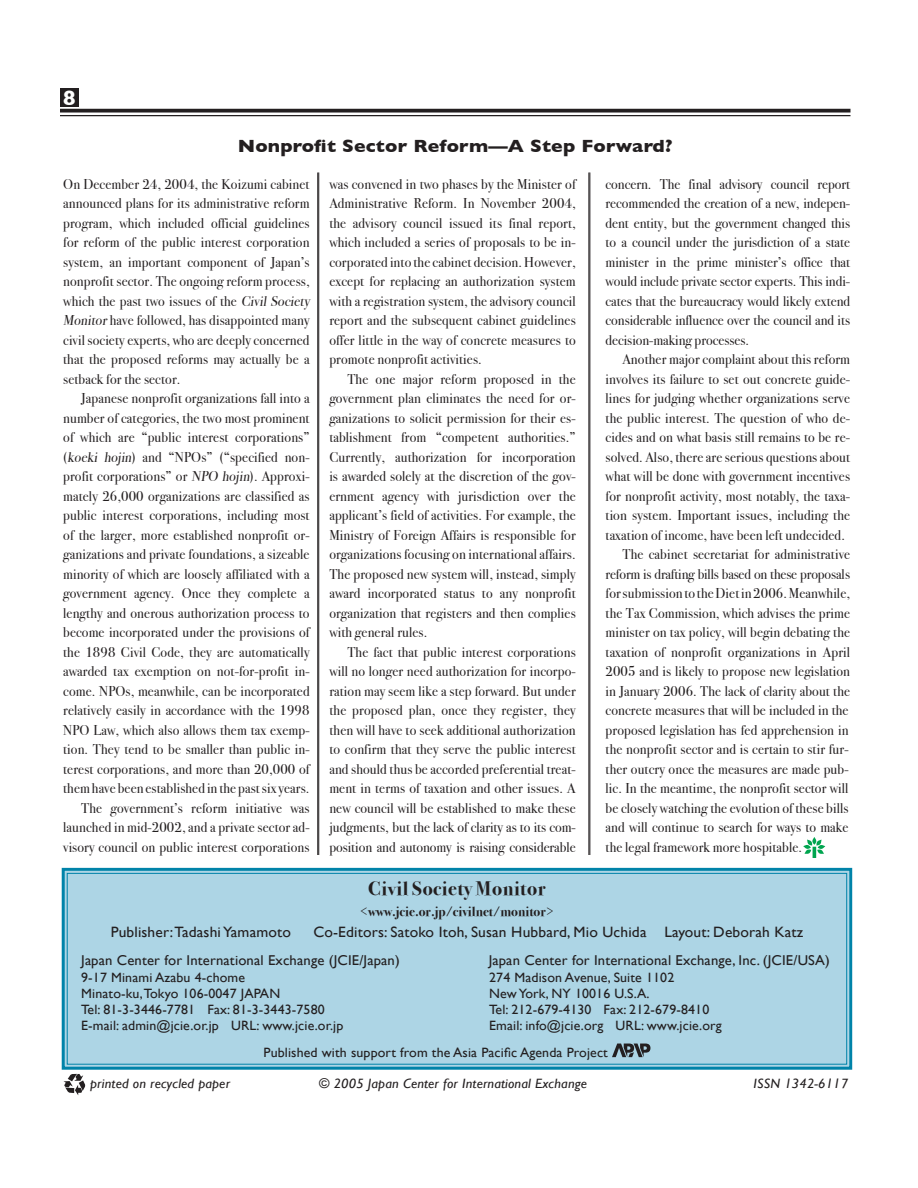
<style>
.page{position:relative;width:918px;height:1188px;background:#fff}
.page>*{position:absolute;margin:0;border:0;box-sizing:border-box;transform-origin:0 0}
.t1{font:700 21px "Gill Sans";color:#fff}
.t2{font:19.5px "Bodoni Svty Two ITCTT Bold";letter-spacing:.025em;color:#231f20}
.t3{font:700 18px "Gill Sans";letter-spacing:.01em;color:#231f20;scale:1.07 1}
.t4{font:15px "Gill Sans";letter-spacing:.01em;color:#231f20}
.t5{font:14.25px/19.5px "Bodoni Svty Two ITCTT Book";letter-spacing:.01em;color:#231f20;text-align:justify}
.t6{font:14.25px "Gill Sans";letter-spacing:.01em;color:#231f20}
.t7{font:14.25px "Bodoni Svty Two ITCTT Book";letter-spacing:-.01em;color:#231f20}
.t8{font:13.5px/27px "Gill Sans";letter-spacing:.01em;color:#231f20}
.t9{font:italic 13.5px "Gill Sans";letter-spacing:.01em;color:#231f20;scale:1.05 1}
.t10{font:13.5px "Bodoni Svty Two ITCTT Bold";color:#231f20}
.s1{font-size:18.6px}
</style>
<div class="page">
<svg style="left:60px;top:109px;width:790px;height:4px;background:#3d3a3b"></svg>
<hr style="left:60px;top:115px;width:790px;height:1px;background:#231f20">
<div style="left:60px;top:88px;width:18px;height:18px;background:#231f20"></div>
<div style="left:61px;top:867px;width:792px;height:203px;background:#add5e5"></div>
<div style="left:67px;top:873px;width:780px;height:192px;border:1px solid #0083a9"></div>
<svg style="left:64px;top:1073px;width:21px;height:22px"></svg>
<hr style="left:318px;top:172px;width:1px;height:683px;background:#231f20">
<hr style="left:317px;top:172px;width:1px;height:683px;background:#231f20">
<hr style="left:590px;top:172px;width:1px;height:683px;background:#231f20">
<hr style="left:589px;top:172px;width:1px;height:683px;background:#231f20">
<svg style="left:803px;top:837px;width:22px;height:21px"></svg>
<h1 class="t1" style="left:63px;top:85px;width:14px">8</h1>
<p class="t3" style="left:238px;top:135px;width:408px">Nonprofit Sector Reform—A Step Forward?</p>
<p class="t5" style="left:63px;top:174px;width:248px">On December 24, 2004, the Koizumi cabinet announced plans for its administrative reform program, which included official guidelines for reform of the public interest corporation system, an important component of Japan’s nonprofit sector. The ongoing reform process, which the past two issues of the Civil Society Monitor have followed, has disappointed many civil society experts, who are deeply concerned that the proposed reforms may actually be a setback for the sector.</p>
<p class="t5" style="left:63px;top:389px;width:248px;text-align:right">Japanese nonprofit organizations fall into a number of categories, the two most prominent of which are “public interest corporations” (koeki hojin) and “NPOs” (“specified non&shy;profit corporations” or NPO hojin). Approxi&shy;mately 26,000 organizations are classified as public interest corporations, including most of the larger, more established nonprofit or&shy;ganizations and private foundations, a sizeable minority of which are loosely affiliated with a government agency. Once they complete a lengthy and onerous authorization process to become incorporated under the provisions of the 1898 Civil Code, they are automatically awarded tax exemption on not-for-profit in&shy;come. NPOs, meanwhile, can be incorporated relatively easily in accordance with the 1998<br>NPO Law, which also allows them tax exemp&shy;tion. They tend to be smaller than public in&shy;terest corporations, and more than 20,000 of them have been established in the past six years.<br>The government’s reform initiative was launched in mid-2002, and a private sector ad&shy;visory council on public interest corporations</p>
<p class="t5" style="left:329px;top:174px;width:248px">was convened in two phases by the Minister of Administrative Reform. In November 2004, the advisory council issued its final report, which included a series of proposals to be in&shy;corporated into the cabinet decision. However, except for replacing an authorization system with a registration system, the advisory council report and the subsequent cabinet guidelines offer little in the way of concrete measures to promote nonprofit activities.</p>
<p class="t5" style="left:329px;top:369px;width:248px;text-indent:18px">The one major reform proposed in the government plan eliminates the need for or&shy;ganizations to solicit permission for their es&shy;tablishment from “competent authorities.” Currently, authorization for incorporation is awarded solely at the discretion of the gov&shy;ernment agency with jurisdiction over the applicant’s field of activities. For example, the Ministry of Foreign Affairs is responsible for organizations focusing on international affairs.<br>The proposed new system will, instead, simply award incorporated status to any nonprofit organization that registers and then complies with general rules.</p>
<p class="t5" style="left:329px;top:642px;width:248px;text-indent:18px">The fact that public interest corporations will no longer need authorization for incorpo&shy;ration may seem like a step forward. But under the proposed plan, once they register, they then will have to seek additional authorization to confirm that they serve the public interest and should thus be accorded preferential treat&shy;ment in terms of taxation and other issues. A new council will be established to make these judgments, but the lack of clarity as to its com&shy;position and autonomy is raising considerable</p>
<h2 class="t2" style="left:368px;top:877px;width:179px">Ci<span class="s1">v</span>il Society Monitor</h2>
<p class="t10" style="left:359px;top:903px;width:197px">&lt;www.jcie.or.jp/civilnet/monitor&gt;</p>
<p class="t5" style="left:606px;top:174px;width:246px">concern. The final advisory council report recommended the creation of a new, indepen&shy;dent entity, but the government changed this to a council under the jurisdiction of a state minister in the prime minister’s office that would include private sector experts. This indi&shy;cates that the bureaucracy would likely extend considerable influence over the council and its decision-making processes.</p>
<p class="t5" style="left:622px;top:350px;width:229px">Another major complaint about this reform</p>
<p class="t5" style="left:606px;top:369px;width:246px">involves its failure to set out concrete guide-</p>
<p class="t5" style="left:606px;top:389px;width:246px">lines for judging whether organizations serve</p>
<p class="t5" style="left:606px;top:408px;width:246px">the public interest. The question of who de-</p>
<p class="t5" style="left:606px;top:428px;width:246px">cides and on what basis still remains to be re-</p>
<p class="t5" style="left:606px;top:447px;width:246px">solved. Also, there are serious questions about</p>
<p class="t5" style="left:606px;top:467px;width:246px">what will be done with government incentives</p>
<p class="t5" style="left:606px;top:486px;width:246px">for nonprofit activity, most notably, the taxa-</p>
<p class="t5" style="left:606px;top:506px;width:246px">tion system. Important issues, including the</p>
<p class="t5" style="left:606px;top:525px;width:241px">taxation of income, have been left undecided.</p>
<p class="t5" style="left:622px;top:545px;width:229px">The cabinet secretariat for administrative</p>
<p class="t7" style="left:606px;top:565px;width:246px">reform is drafting bills based on these proposals</p>
<p class="t5" style="left:606px;top:584px;width:246px">for submission to the Diet in 2006. Meanwhile,</p>
<p class="t5" style="left:606px;top:603px;width:246px">the Tax Commission, which advises the prime</p>
<p class="t5" style="left:606px;top:623px;width:246px">minister on tax policy, will begin debating the</p>
<p class="t5" style="left:606px;top:642px;width:246px">taxation of nonprofit organizations in April</p>
<p class="t5" style="left:606px;top:662px;width:246px">2005 and is likely to propose new legislation</p>
<p class="t5" style="left:606px;top:681px;width:246px">in January 2006. The lack of clarity about the</p>
<p class="t5" style="left:606px;top:701px;width:245px">concrete measures that will be included in the</p>
<p class="t5" style="left:606px;top:720px;width:244px">proposed legislation has fed apprehension in</p>
<p class="t5" style="left:606px;top:740px;width:244px">the nonprofit sector and is certain to stir fur-</p>
<p class="t5" style="left:606px;top:759px;width:244px">ther outcry once the measures are made pub-</p>
<p class="t5" style="left:606px;top:779px;width:245px">lic. In the meantime, the nonprofit sector will</p>
<p class="t5" style="left:606px;top:798px;width:244px">be closely watching the evolution of these bills</p>
<p class="t5" style="left:606px;top:818px;width:244px">and will continue to search for ways to make</p>
<p class="t5" style="left:606px;top:837px;width:198px">the legal framework more hospitable.</p>
<p class="t4" style="left:111px;top:923px;width:182px">Publisher: Tadashi Yamamoto</p>
<p class="t4" style="left:313px;top:923px;width:491px">Co-Editors: Satoko Itoh, Susan Hubbard, Mio Uchida Layout: Deborah Katz</p>
<p class="t6" style="left:81px;top:952px;width:320px">Japan Center for International Exchange (JCIE/Japan)</p>
<p class="t6" style="left:489px;top:952px;width:343px">Japan Center for International Exchange, Inc. (JCIE/USA)</p>
<p class="t8" style="left:81px;top:963px;width:165px">9-17 Minami Azabu 4-chome</p>
<p class="t8" style="left:489px;top:963px;width:187px">274 Madison Avenue, Suite 1102</p>
<p class="t8" style="left:81px;top:980px;width:201px">Minato-ku, Tokyo 106-0047 JAPAN</p>
<p class="t8" style="left:489px;top:980px;width:162px">New York, NY 10016 U.S.A.</p>
<p class="t8" style="left:81px;top:996px;width:245px">Tel: 81-3-3446-7781 Fax: 81-3-3443-7580</p>
<p class="t8" style="left:489px;top:996px;width:222px">Tel: 212-679-4130 Fax: 212-679-8410</p>
<p class="t8" style="left:81px;top:1012px;width:264px">E-mail: admin@jcie.or.jp URL: www.jcie.or.jp</p>
<p class="t8" style="left:263px;top:1012px;width:460px;text-indent:226px">Email: info@jcie.org URL: www.jcie.org<br>Published with support from the Asia Pacific Agenda Project</p>
<p class="t9" style="left:90px;top:1076px;width:135px">printed on recycled paper</p>
<p class="t9" style="left:319px;top:1076px;width:257px">© 2005 Japan Center for International Exchange</p>
<p class="t9" style="left:754px;top:1076px;width:92px">ISSN 1342-6117</p>
</div>
